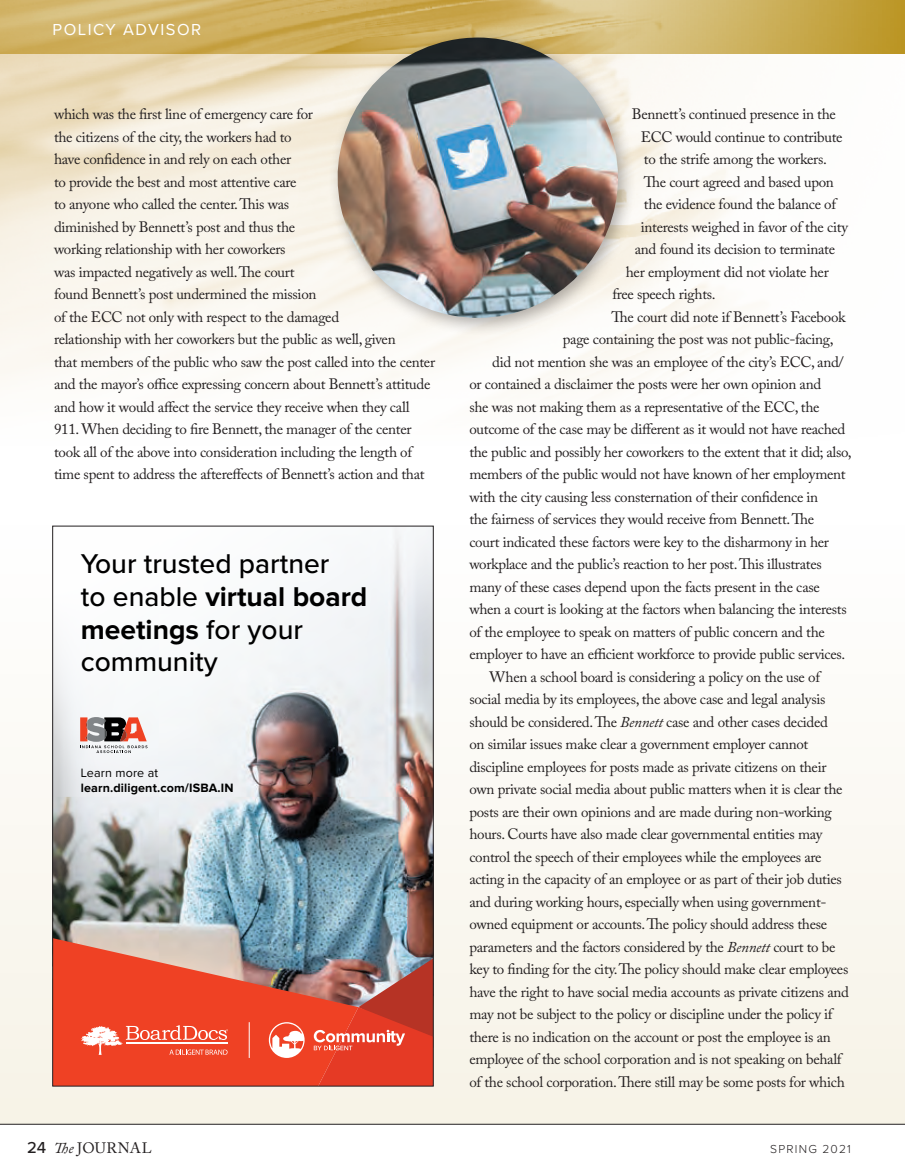
<style>
.page{position:relative;width:905px;height:1175px;background:#fff}
.page>*{position:absolute;margin:0;border:0;box-sizing:border-box;transform-origin:0 0}
.t1{font:500 28.2px/32.8px "Proxima Nova";color:#000}
.t2{font:16.5px "Proxima Nova";letter-spacing:.09em;color:#fff}
.t3{font:15px/22.5px "Adobe Caslon Pro";letter-spacing:-.02em;color:#231f20}
.t4{font:15px "Adobe Caslon Pro";letter-spacing:.025em;color:#231f20}
.t5{font:700 12.45px "Proxima Nova";letter-spacing:.01em;color:#000}
.t6{font:12.45px "Proxima Nova";letter-spacing:.01em;color:#000}
.t7{font:300 12px "Proxima Nova";letter-spacing:.1em;color:#231f20}
.s1{font-style:italic}
.s2{font-weight:700}
.s3{font-family:"Proxima Nova";font-weight:500;font-size:16.5px}
</style>
<div class="page">
<div style="left:0;top:502px;width:904px;height:622px;background:#fbf9f3"></div>
<img style="left:0;top:0;width:904px;height:398px">
<hr style="left:0;top:1124px;width:904px;height:1px;background:#231f20">
<img style="left:54px;top:528px;width:377px;height:430px">
<svg style="left:54px;top:938px;width:304px;height:146px;background:#da5944"></svg>
<img style="left:314px;top:958px;width:117px;height:126px">
<svg style="left:269px;top:1022px;width:35px;height:35px"></svg>
<svg style="left:81px;top:1025px;width:147px;height:29px"></svg>
<hr style="left:249px;top:1022px;width:1px;height:35px;background:#fff">
<svg style="left:80px;top:717px;width:67px;height:36px"></svg>
<div style="left:328px;top:28px;width:308px;height:308px;background:#231f20;opacity:.35"></div>
<img style="left:324px;top:38px;width:307px;height:286px">
<p class="t2" style="left:52px;top:17px;width:150px">POLICY ADVISOR</p>
<p class="t3" style="left:54px;top:103px;width:382px">which was the first line of emergency care for<br>the citizens of the city, the workers had to<br>have confidence in and rely on each other<br>to provide the best and most attentive care<br>to anyone who called the center. This was<br>diminished by Bennett’s post and thus the<br>working relationship with her coworkers<br>was impacted negatively as well. The court<br>found Bennett’s post undermined the mission<br>of the ECC not only with respect to the damaged<br>relationship with her coworkers but the public as well, given<br>that members of the public who saw the post called into the center and the mayor’s office expressing concern about Bennett’s attitude and how it would affect the service they receive when they call 911. When deciding to fire Bennett, the manager of the center took all of the above into consideration including the length of time spent to address the aftereffects of Bennett’s action and that</p>
<p class="t3" style="left:632px;top:103px;width:205px">Bennett’s continued presence in the</p>
<p class="t3" style="left:640px;top:125px;width:203px">ECC would continue to contribute</p>
<p class="t3" style="left:644px;top:148px;width:184px">to the strife among the workers.</p>
<p class="t3" style="left:644px;top:170px;width:191px">The court agreed and based upon</p>
<p class="t3" style="left:644px;top:193px;width:194px">the evidence found the balance of</p>
<p class="t3" style="left:640px;top:215px;width:209px">interests weighed in favor of the city</p>
<p class="t3" style="left:634px;top:238px;width:202px">and found its decision to terminate</p>
<p class="t3" style="left:626px;top:260px;width:204px">her employment did not violate her</p>
<p class="t3" style="left:612px;top:283px;width:105px">free speech rights.</p>
<p class="t3" style="left:611px;top:305px;width:235px">The court did note if Bennett’s Facebook</p>
<p class="t3" style="left:562px;top:328px;width:272px">page containing the post was not public-facing,</p>
<p class="t3" style="left:492px;top:350px;width:353px">did not mention she was an employee of the city’s ECC, and/</p>
<p class="t3" style="left:469px;top:373px;width:353px">or contained a disclaimer the posts were her own opinion and</p>
<p class="t3" style="left:469px;top:395px;width:352px">she was not making them as a representative of the ECC, the</p>
<p class="t3" style="left:469px;top:418px;width:377px">outcome of the case may be different as it would not have reached</p>
<p class="t3" style="left:469px;top:440px;width:384px">the public and possibly her coworkers to the extent that it did; also,</p>
<p class="t3" style="left:469px;top:463px;width:378px">members of the public would not have known of her employment</p>
<p class="t3" style="left:469px;top:485px;width:350px">with the city causing less consternation of their confidence in</p>
<p class="t3" style="left:469px;top:508px;width:346px">the fairness of services they would receive from Bennett. The</p>
<p class="t3" style="left:469px;top:530px;width:361px">court indicated these factors were key to the disharmony in her</p>
<p class="t3" style="left:469px;top:553px;width:354px">workplace and the public’s reaction to her post. This illustrates</p>
<p class="t3" style="left:469px;top:575px;width:352px">many of these cases depend upon the facts present in the case</p>
<p class="t3" style="left:469px;top:598px;width:379px">when a court is looking at the factors when balancing the interests</p>
<p class="t3" style="left:469px;top:620px;width:357px">of the employee to speak on matters of public concern and the</p>
<p class="t3" style="left:469px;top:643px;width:377px">employer to have an efficient workforce to provide public services.</p>
<p class="t3" style="left:489px;top:665px;width:332px">When a school board is considering a policy on the use of</p>
<p class="t3" style="left:469px;top:688px;width:357px">social media by its employees, the above case and legal analysis</p>
<p class="t3" style="left:469px;top:710px;width:360px">should be considered. The <span class="s1">Bennett</span> case and other cases decided</p>
<p class="t3" style="left:469px;top:733px;width:340px">on similar issues make clear a government employer cannot</p>
<p class="t3" style="left:469px;top:755px;width:358px">discipline employees for posts made as private citizens on their</p>
<p class="t3" style="left:469px;top:778px;width:375px">own private social media about public matters when it is clear the</p>
<p class="t3" style="left:469px;top:800px;width:364px">posts are their own opinions and are made during non-working</p>
<p class="t3" style="left:469px;top:823px;width:354px">hours. Courts have also made clear governmental entities may</p>
<p class="t3" style="left:469px;top:845px;width:354px">control the speech of their employees while the employees are</p>
<p class="t3" style="left:469px;top:868px;width:374px">acting in the capacity of an employee or as part of their job duties</p>
<p class="t3" style="left:469px;top:890px;width:358px">and during working hours, especially when using government-</p>
<p class="t3" style="left:469px;top:913px;width:359px">owned equipment or accounts. The policy should address these</p>
<p class="t3" style="left:469px;top:935px;width:368px">parameters and the factors considered by the <span class="s1">Bennett</span> court to be</p>
<p class="t3" style="left:469px;top:958px;width:380px">key to finding for the city. The policy should make clear employees</p>
<p class="t3" style="left:469px;top:980px;width:381px">have the right to have social media accounts as private citizens and</p>
<p class="t3" style="left:469px;top:1003px;width:364px">may not be subject to the policy or discipline under the policy if</p>
<p class="t3" style="left:469px;top:1025px;width:363px">there is no indication on the account or post the employee is an</p>
<p class="t3" style="left:469px;top:1048px;width:374px">employee of the school corporation and is not speaking on behalf</p>
<p class="t3" style="left:469px;top:1070px;width:377px">of the school corporation. There still may be some posts for which</p>
<h1 class="t1" style="left:81px;top:546px;width:288px">Your trusted partner<br>to enable <span class="s2">virtual board meetings</span> for your community</h1>
<p class="t6" style="left:81px;top:765px;width:79px">Learn more at</p>
<p class="t5" style="left:81px;top:780px;width:154px">learn.diligent.com/ISBA.IN</p>
<p class="t4" style="left:27px;top:1139px;width:126px"><span class="s3">24</span> <span class="s1">The</span> JOURNAL</p>
<p class="t7" style="left:770px;top:1140px;width:82px">SPRING 2021</p>
</div>
